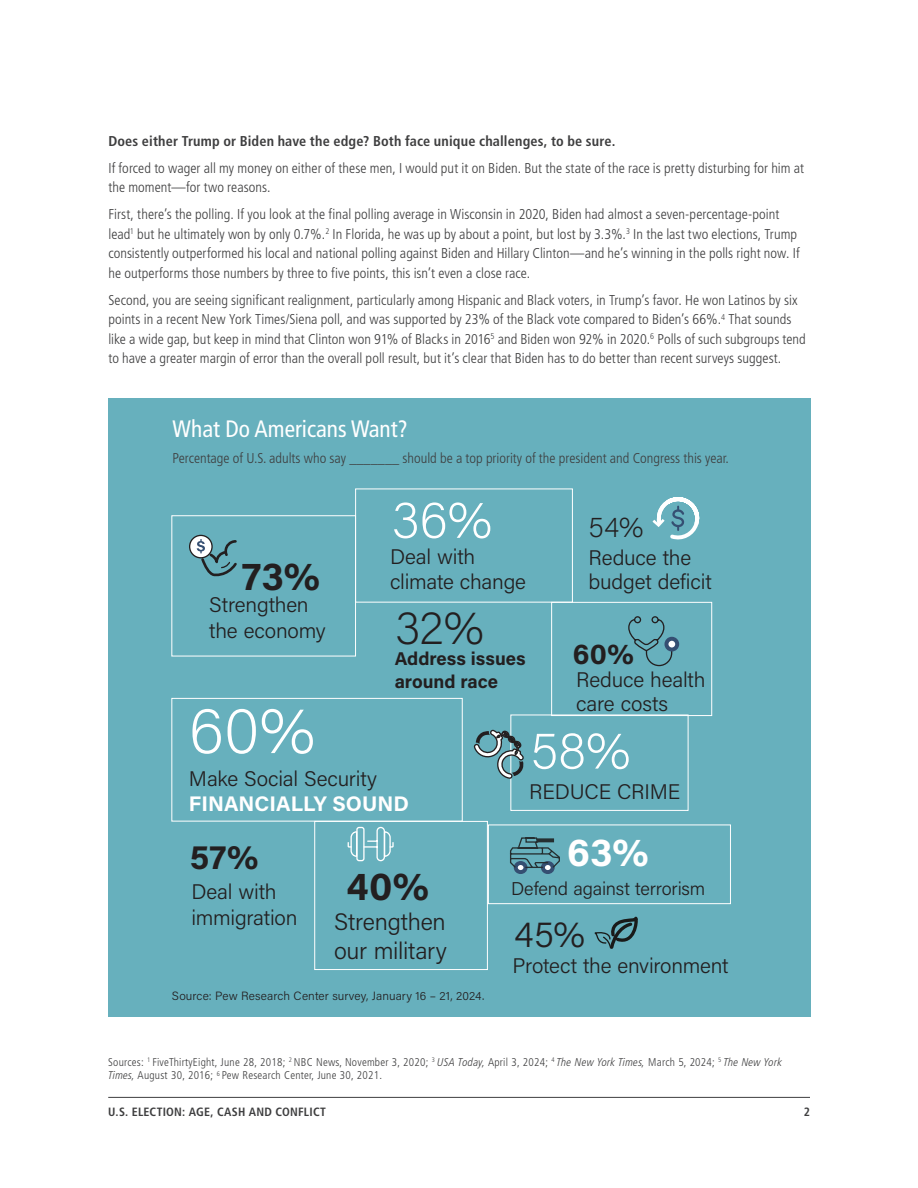
<style>
.page{position:relative;width:918px;height:1188px;background:#fff}
.page>*{position:absolute;margin:0;border:0;box-sizing:border-box;transform-origin:0 0}
.t1{font:200 66px "Acumin Pro";color:#fff}
.t2{font:200 52.8px "Acumin Pro";color:#fff}
.t3{font:200 47.55px "Acumin Pro";color:#231f20}
.t4{font:700 39.6px "Acumin Pro";color:#231f20}
.t5{font:700 39.6px "Acumin Pro";color:#fff}
.t6{font:300 36.9px "Acumin Pro";color:#231f20}
.t7{font:700 34.35px "Acumin Pro";color:#231f20}
.t8{font:700 29.1px "Acumin Pro";color:#231f20}
.t9{font:200 29.1px "Acumin Pro";color:#231f20}
.t10{font:300 23.7px/28.5px "Acumin Pro";letter-spacing:-.01em;color:#231f20}
.Secondary_Headline_24pt{font:condensed 23.7px "Frutiger LT Pro";color:#fff}
.t11{font:300 21.15px/25.3px "Acumin Pro";letter-spacing:-.01em;color:#231f20}
.t12{font:700 18.45px/22.2px "Acumin Pro";color:#231f20}
.t13{font:300 18.45px "Acumin Pro";letter-spacing:-.01em;color:#231f20}
.Body_Copy{font:300 condensed 14.25px/19.5px "Frutiger LT Pro";letter-spacing:.005em;color:#3e3e3f}
.Intro_Paragraph{font:300 condensed 14.25px "Frutiger LT Pro";color:#3e3e3f}
.Body_Copy-2{font:700 condensed 14.25px "Frutiger LT Pro";letter-spacing:.01em;color:#3e3e3f}
.t14{font:300 12px "Acumin Pro";letter-spacing:.01em;color:#231f20}
.t15{font:700 condensed 12px "Frutiger LT Pro";letter-spacing:.02em;color:#3e3e3f}
.Footnote{font:300 condensed 11.25px/13.5px "Frutiger LT Pro";letter-spacing:.02em;color:#3e3e3f}
.s1{font-weight:700;color:#fff}
.s2{font-style:italic}
</style>
<div class="page">
<hr style="left:108px;top:1097px;width:702px;height:1px;background:#3e3e3f">
<div style="left:108px;top:399px;width:703px;height:618px;background:#67b0bd"></div>
<div style="left:314px;top:821px;width:174px;height:149px;border:1px solid #fff"></div>
<div style="left:355px;top:488px;width:218px;height:115px;border:1px solid #fff"></div>
<div style="left:551px;top:602px;width:161px;height:114px;border:1px solid #fff"></div>
<div style="left:171px;top:698px;width:292px;height:124px;border:1px solid #fff"></div>
<div style="left:510px;top:714px;width:179px;height:97px;border:1px solid #fff"></div>
<div style="left:488px;top:824px;width:243px;height:80px;border:1px solid #fff"></div>
<div style="left:171px;top:515px;width:185px;height:142px;border:1px solid #fff"></div>
<svg style="left:190px;top:535px;width:22px;height:23px"></svg>
<div style="left:189px;top:535px;width:24px;height:23px;border:1px solid #231f20;border-radius:50%"></div>
<svg style="left:197px;top:539px;width:40px;height:38px"></svg>
<svg style="left:510px;top:837px;width:50px;height:37px"></svg>
<div style="left:666px;top:639px;width:11px;height:11px;background:#fff;border-radius:50%"></div>
<div style="left:664px;top:637px;width:15px;height:14px;border:4px solid #354f72;border-radius:50%"></div>
<svg style="left:628px;top:616px;width:45px;height:51px"></svg>
<svg style="left:474px;top:729px;width:50px;height:53px"></svg>
<svg style="left:652px;top:497px;width:48px;height:43px"></svg>
<svg style="left:594px;top:916px;width:43px;height:33px"></svg>
<svg style="left:347px;top:826px;width:47px;height:36px"></svg>
<p class="Body_Copy-2" style="left:108px;top:132px;width:509px">Does either Trump or Biden have the edge? Both face unique challenges, to be sure.</p>
<p class="Body_Copy" style="left:108px;top:158px;width:697px">If forced to wager all my money on either of these men, I would put it on Biden. But the state of the race is pretty disturbing for him at the moment—for two reasons.</p>
<p class="Body_Copy" style="left:108px;top:205px;width:693px">First, there’s the polling. If you look at the final polling average in Wisconsin in 2020, Biden had almost a seven-percentage-point lead<sup>1</sup> but he ultimately won by only 0.7%.<sup>2</sup> In Florida, he was up by about a point, but lost by 3.3%.<sup>3</sup> In the last two elections, Trump consistently outperformed his local and national polling against Biden and Hillary Clinton—and he’s winning in the polls right now. If he outperforms those numbers by three to five points, this isn’t even a close race.</p>
<p class="Body_Copy" style="left:108px;top:290px;width:699px">Second, you are seeing significant realignment, particularly among Hispanic and Black voters, in Trump’s favor. He won Latinos by six points in a recent New York Times/Siena poll, and was supported by 23% of the Black vote compared to Biden’s 66%.<sup>4</sup> That sounds like a wide gap, but keep in mind that Clinton won 91% of Blacks in 2016<sup>5</sup> and Biden won 92% in 2020.<sup>6</sup> Polls of such subgroups tend to have a greater margin of error than the overall poll result, but it’s clear that Biden has to do better than recent surveys suggest.</p>
<p class="Secondary_Headline_24pt" style="left:173px;top:415px;width:237px">What Do Americans Want?</p>
<p class="Intro_Paragraph" style="left:173px;top:450px;width:558px">Percentage of U.S. adults who say _______ should be a top priority of the president and Congress this year.</p>
<p class="t2" style="left:391px;top:483px;width:102px">36%</p>
<p class="t11" style="left:390px;top:544px;width:137px">Deal with climate change</p>
<p class="t3" style="left:395px;top:595px;width:91px">32%</p>
<p class="t12" style="left:395px;top:647px;width:132px">Address issues around race</p>
<p class="t9" style="left:589px;top:506px;width:56px">54%</p>
<p class="t11" style="left:589px;top:545px;width:125px;line-height:23.7px">Reduce the budget deficit</p>
<p class="t4" style="left:242px;top:548px;width:80px">73%</p>
<p class="t11" style="left:209px;top:591px;width:118px">Strengthen the economy</p>
<p class="t8" style="left:573px;top:633px;width:63px">60%</p>
<p class="t11" style="left:576px;top:667px;width:131px;line-height:23.7px">Reduce health care costs</p>
<p class="t1" style="left:189px;top:685px;width:127px">60%</p>
<p class="t11" style="left:189px;top:765px;width:221px">Make Social Security<br><span class="s1">FINANCIALLY SOUND</span></p>
<p class="t2" style="left:530px;top:714px;width:101px">58%</p>
<p class="t11" style="left:529px;top:778px;width:153px">REDUCE CRIME</p>
<p class="t7" style="left:190px;top:833px;width:70px">57%</p>
<p class="t4" style="left:346px;top:858px;width:84px">40%</p>
<p class="t10" style="left:334px;top:907px;width:114px">Strengthen our military</p>
<p class="t14" style="left:172px;top:987px;width:314px">Source: Pew Research Center survey, January 16 – 21, 2024.</p>
<p class="t11" style="left:191px;top:878px;width:108px">Deal with immigration</p>
<p class="t5" style="left:567px;top:825px;width:83px">63%</p>
<p class="t13" style="left:511px;top:875px;width:196px">Defend against terrorism</p>
<p class="t6" style="left:514px;top:908px;width:72px">45%</p>
<p class="t11" style="left:513px;top:952px;width:218px">Protect the environment</p>
<p class="Footnote" style="left:108px;top:1055px;width:675px">Sources: <sup>1</sup> FiveThirtyEight, June 28, 2018; <sup>2</sup> NBC News, November 3, 2020; <sup>3</sup> <span class="s2">USA Today,</span> April 3, 2024; <sup>4</sup> <span class="s2">The New York Times,</span> March 5, 2024; <sup>5</sup> <span class="s2">The New York<br>Times,</span> August 30, 2016; <sup>6</sup> Pew Research Center, June 30, 2021.</p>
<p class="t15" style="left:108px;top:1104px;width:219px">U.S. ELECTION: AGE, CASH AND CONFLICT</p>
<p class="t15" style="left:804px;top:1104px;width:8px">2</p>
</div>
